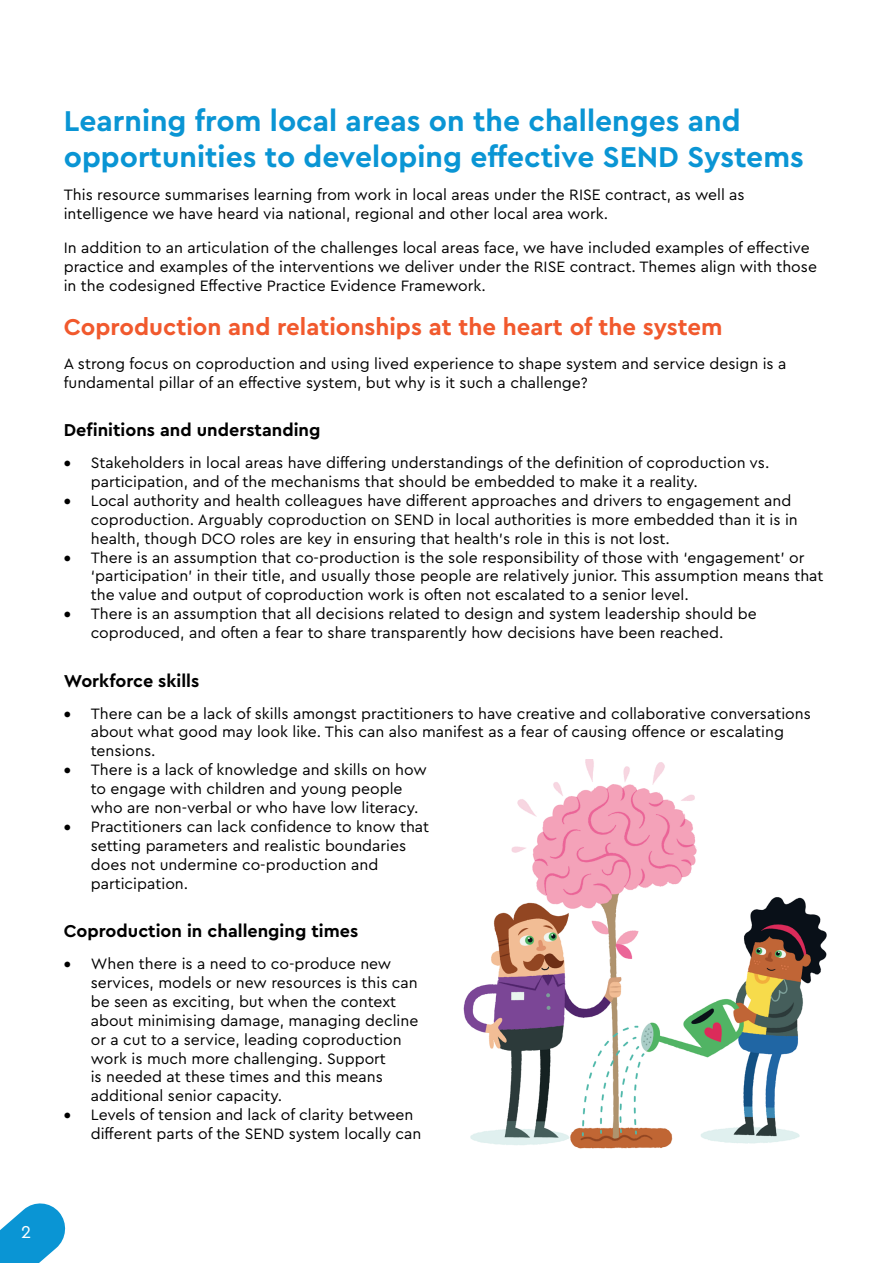
<style>
.page{position:relative;width:893px;height:1263px;background:#fff}
.page>*{position:absolute;margin:0;border:0;box-sizing:border-box;transform-origin:0 0}
.t1{font:700 30px/36px "Cera Pro";color:#0a95d4}
.t2{font:700 24px "Cera Pro";color:#f1592d}
.t3{font:700 18px "Cera Pro";color:#000}
.t4{font:18px "Cera Pro";color:#fff}
.t5{font:15.75px/18.9px "Cera Pro";color:#000}
</style>
<div class="page">
<svg style="left:0;top:1203px;width:66px;height:60px"></svg>
<img style="left:463px;top:759px;width:364px;height:390px">
<p class="t4" style="left:21px;top:1220px;width:12px">2</p>
<h1 class="t1" style="left:64px;top:101px;width:741px">Learning from local areas on the challenges and opportunities to developing effective SEND Systems</h1>
<p class="t5" style="left:64px;top:185px;width:682px">This resource summarises learning from work in local areas under the RISE contract, as well as intelligence we have heard via national, regional and other local area work.</p>
<p class="t5" style="left:64px;top:238px;width:755px">In addition to an articulation of the challenges local areas face, we have included examples of effective practice and examples of the interventions we deliver under the RISE contract. Themes align with those in the codesigned Effective Practice Evidence Framework.</p>
<h2 class="t2" style="left:64px;top:311px;width:660px">Coproduction and relationships at the heart of the system</h2>
<p class="t5" style="left:64px;top:353px;width:724px">A strong focus on coproduction and using lived experience to shape system and service design is a fundamental pillar of an effective system, but why is it such a challenge?</p>
<p class="t3" style="left:64px;top:418px;width:258px">Definitions and understanding</p>
<p class="t5" style="left:91px;top:453px;width:680px;text-indent:-27px">• Stakeholders in local areas have differing understandings of the definition of coproduction vs. participation, and of the mechanisms that should be embedded to make it a reality.</p>
<p class="t5" style="left:91px;top:490px;width:709px;text-indent:-27px">• Local authority and health colleagues have different approaches and drivers to engagement and coproduction. Arguably coproduction on SEND in local authorities is more embedded than it is in health, though DCO roles are key in ensuring that health’s role in this is not lost.</p>
<p class="t5" style="left:91px;top:547px;width:734px;text-indent:-27px">• There is an assumption that co-production is the sole responsibility of those with ‘engagement’ or ‘participation’ in their title, and usually those people are relatively junior. This assumption means that the value and output of coproduction work is often not escalated to a senior level.</p>
<p class="t5" style="left:64px;top:604px;width:694px;text-align:center">• There is an assumption that all decisions related to design and system leadership should be coproduced, and often a fear to share transparently how decisions have been reached.</p>
<p class="t3" style="left:64px;top:669px;width:137px">Workforce skills</p>
<p class="t5" style="left:91px;top:703px;width:722px;text-indent:-27px">• There can be a lack of skills amongst practitioners to have creative and collaborative conversations about what good may look like. This can also manifest as a fear of causing offence or escalating tensions.</p>
<p class="t5" style="left:91px;top:760px;width:338px;text-indent:-27px">• There is a lack of knowledge and skills on how to engage with children and young people who are non-verbal or who have low literacy.</p>
<p class="t5" style="left:91px;top:816px;width:340px;text-indent:-27px">• Practitioners can lack confidence to know that setting parameters and realistic boundaries does not undermine co-production and participation.</p>
<p class="t3" style="left:64px;top:919px;width:296px">Coproduction in challenging times</p>
<p class="t5" style="left:91px;top:953px;width:329px;text-indent:-27px">• When there is a need to co-produce new services, models or new resources is this can be seen as exciting, but when the context about minimising damage, managing decline or a cut to a service, leading coproduction work is much more challenging. Support<br>is needed at these times and this means additional senior capacity.</p>
<p class="t5" style="left:91px;top:1105px;width:332px;text-indent:-27px">• Levels of tension and lack of clarity between different parts of the SEND system locally can</p>
</div>
